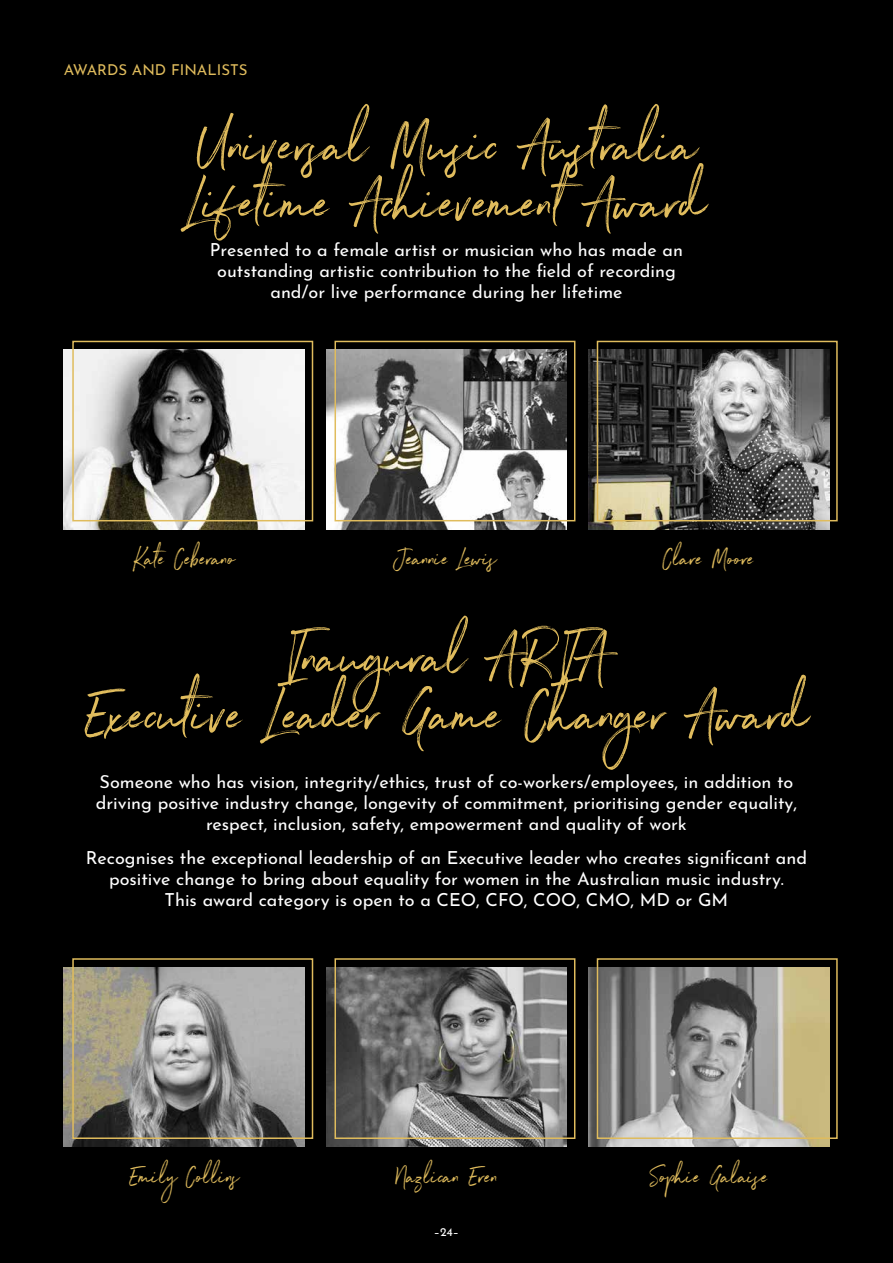
<style>
.page{position:relative;width:893px;height:1263px;background:#000}
.page>*{position:absolute;margin:0;border:0;box-sizing:border-box;transform-origin:0 0}
.t1{font:66px/57.3px "Northwell";color:#e0bc5d}
.t2{font:27px "Northwell";color:#e0bc5d}
.t3{font:18px/21px "Josefin Sans";color:#fff;text-align:center}
.t4{font:15px "Josefin Sans";color:#e0bc5d}
.t5{font:12px "Josefin Sans";color:#fff}
</style>
<div class="page">
<img style="left:326px;top:967px;width:241px;height:179px">
<div style="left:334px;top:958px;width:241px;height:181px;border:2px solid #e0bc5d"></div>
<img style="left:64px;top:967px;width:241px;height:179px">
<div style="left:72px;top:958px;width:241px;height:181px;border:2px solid #e0bc5d"></div>
<img style="left:588px;top:967px;width:241px;height:179px">
<div style="left:597px;top:958px;width:241px;height:181px;border:2px solid #e0bc5d"></div>
<img style="left:326px;top:350px;width:241px;height:179px">
<img style="left:64px;top:350px;width:241px;height:179px">
<div style="left:72px;top:341px;width:241px;height:180px;border:2px solid #e0bc5d"></div>
<div style="left:334px;top:341px;width:241px;height:180px;border:2px solid #e0bc5d"></div>
<img style="left:588px;top:350px;width:241px;height:179px">
<div style="left:597px;top:341px;width:241px;height:180px;border:2px solid #e0bc5d"></div>
<p class="t4" style="left:64px;top:57px;width:185px">AWARDS AND FINALISTS</p>
<h1 class="t1" style="left:186px;top:107px;width:523px">Universal Music Australia<br>Lifetime Achievement Award</h1>
<p class="t3" style="left:210px;top:237px;width:475px">Presented to a female artist or musician who has made an outstanding artistic contribution to the field of recording and/or live performance during her lifetime</p>
<h2 class="t2" style="left:133px;top:539px;width:104px">Kate Ceberano</h2>
<h2 class="t2" style="left:396px;top:539px;width:103px">Jeannie Lewis</h2>
<h2 class="t2" style="left:662px;top:539px;width:94px">Clare Moore</h2>
<h1 class="t1" style="left:284px;top:619px;width:325px">Inaugural ARIA</h1>
<h1 class="t1" style="left:83px;top:676px;width:727px">Executive Leader Game Changer Award</h1>
<p class="t3" style="left:96px;top:769px;width:703px">Someone who has vision, integrity/ethics, trust of co-workers/employees, in addition to driving positive industry change, longevity of commitment, prioritising gender equality, respect, inclusion, safety, empowerment and quality of work</p>
<p class="t3" style="left:86px;top:845px;width:723px">Recognises the exceptional leadership of an Executive leader who creates significant and positive change to bring about equality for women in the Australian music industry.<br>This award category is open to a CEO, CFO, COO, CMO, MD or GM</p>
<h2 class="t2" style="left:129px;top:1157px;width:112px">Emily Collins</h2>
<h2 class="t2" style="left:395px;top:1157px;width:105px">Nazlican Eren</h2>
<h2 class="t2" style="left:649px;top:1157px;width:122px">Sophie Galaise</h2>
<p class="t5" style="left:434px;top:1221px;width:27px">–24–</p>
</div>
